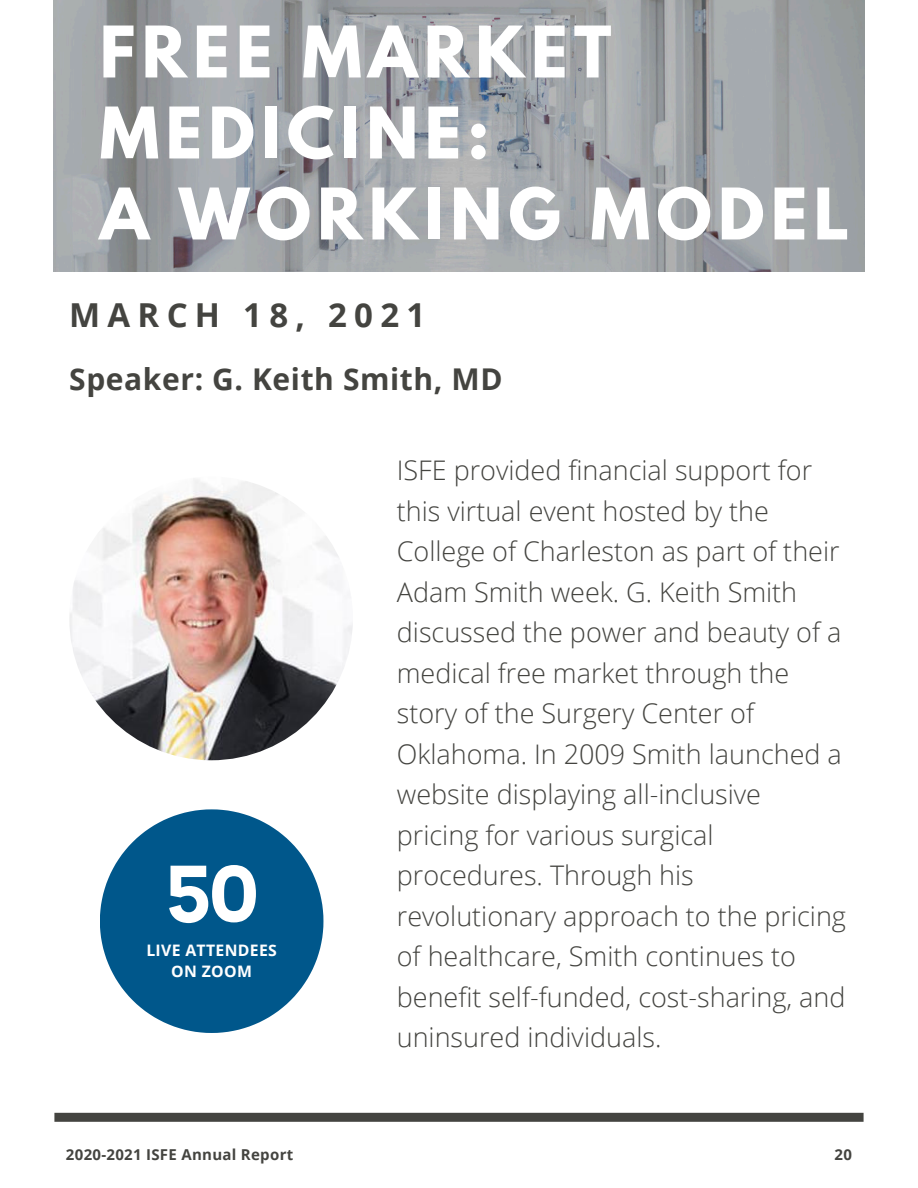
<style>
.page{position:relative;width:918px;height:1188px;background:#fff}
.page>*{position:absolute;margin:0;border:0;box-sizing:border-box;transform-origin:0 0}
.t1{font:700 76.05px "Arvo";color:#fff}
.t2{font:700 63px/81px "League Spartan";letter-spacing:.1em;color:#fff}
.t3{font:700 33px "Open Sans";letter-spacing:.22em;color:#444440}
.t4{font:700 30px "Open Sans";letter-spacing:.02em;color:#444440}
.t5{font:300 27px/40.5px "Open Sans";color:#444440}
.t6{font:700 15.75px/21.6px "Open Sans";letter-spacing:.02em;color:#fff;text-align:center}
.t7{font:700 15px "Open Sans";letter-spacing:.02em;color:#444440}
</style>
<div class="page">
<img style="left:53px;top:0;width:812px;height:271px">
<img style="left:69px;top:477px;width:284px;height:283px;border-radius:50%">
<svg style="left:100px;top:809px;width:223px;height:224px;fill:#00578b"></svg>
<div style="left:54px;top:1113px;width:810px;height:9px;background:#444440"></div>
<p class="t2" style="left:100px;top:20px;width:751px">FREE MARKET<br>MEDICINE:<br>A WORKING MODEL</p>
<h5 class="t3" style="left:69px;top:292px;width:357px">MARCH 18, 2021</h5>
<p class="t4" style="left:69px;top:358px;width:435px">Speaker: G. Keith Smith, MD</p>
<h2 class="t1" style="left:165px;top:849px;width:94px">50</h2>
<h3 class="t6" style="left:146px;top:939px;width:132px">LIVE ATTENDEES<br>ON ZOOM</h3>
<h4 class="t5" style="left:397px;top:450px;width:451px">ISFE provided financial support for this virtual event hosted by the College of Charleston as part of their Adam Smith week. G. Keith Smith discussed the power and beauty of a medical free market through the story of the Surgery Center of Oklahoma. In 2009 Smith launched a website displaying all-inclusive pricing for various surgical procedures. Through his revolutionary approach to the pricing of healthcare, Smith continues to benefit self-funded, cost-sharing, and uninsured individuals.</h4>
<p class="t7" style="left:66px;top:1144px;width:229px">2020-2021 ISFE Annual Report</p>
<p class="t7" style="left:835px;top:1144px;width:19px">20</p>
</div>
